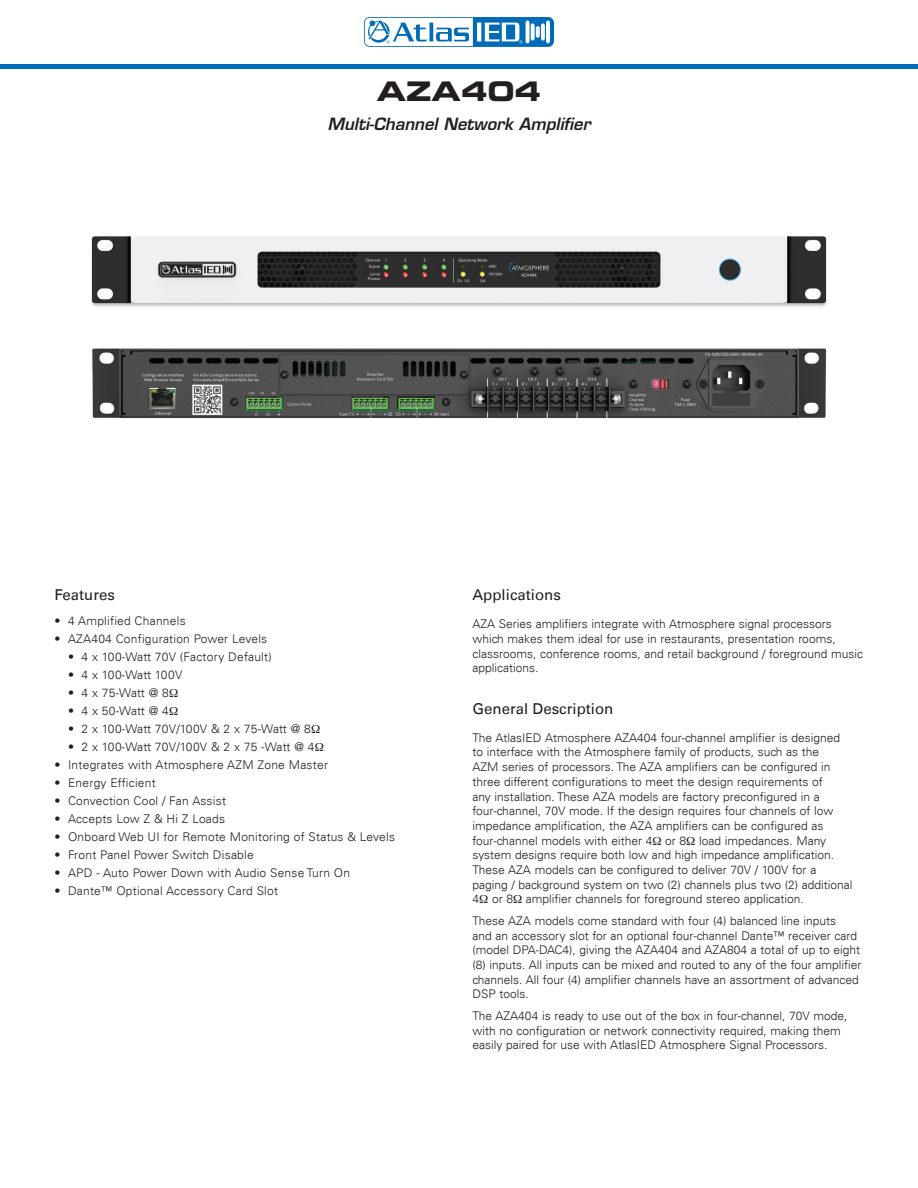
<style>
.page{position:relative;width:918px;height:1188px;background:#fff}
.page>*{position:absolute;margin:0;border:0;box-sizing:border-box;transform-origin:0 0}
.t1{font:27px "Eurostile LT Std Bold Ex 2";color:#231f20}
.t2{font:italic 600 16.5px "Eurostile LT Std";color:#231f20}
.t3{font:15px "Univers LT";color:#231f20}
.t4{font:300 12px/14.7px "Univers LT";color:#231f20}
.t5{font:300 12px "Univers LT";letter-spacing:.02em;color:#231f20}
</style>
<div class="page">
<hr style="left:0;top:64px;width:918px;height:4px;background:#006bb6">
<svg style="left:364px;top:17px;width:190px;height:30px"></svg>
<svg style="left:526px;top:21px;width:4px;height:22px"></svg>
<hr style="left:546px;top:21px;width:4px;height:22px;background:#fff;border-radius:2px">
<svg style="left:531px;top:23px;width:4px;height:18px"></svg>
<svg style="left:541px;top:23px;width:4px;height:18px"></svg>
<svg style="left:536px;top:26px;width:4px;height:12px"></svg>
<svg style="left:365px;top:18px;width:157px;height:28px"></svg>
<img style="left:91px;top:237px;width:736px;height:71px">
<img style="left:93px;top:236px;width:732px;height:67px">
<img style="left:93px;top:349px;width:733px;height:69px">
<h1 class="t1" style="left:377px;top:73px;width:166px">AZA404</h1>
<h2 class="t2" style="left:328px;top:113px;width:264px">Multi-Channel Network Amplifier</h2>
<p class="t3" style="left:55px;top:586px;width:62px">Features</p>
<p class="t5" style="left:55px;top:613px;width:133px">• 4 Amplified Channels</p>
<p class="t5" style="left:55px;top:631px;width:214px">• AZA404 Configuration Power Levels</p>
<p class="t5" style="left:68px;top:649px;width:205px">• 4 x 100-Watt 70V (Factory Default)</p>
<p class="t4" style="left:68px;top:667px;width:116px">• 4 x 100-Watt 100V</p>
<p class="t4" style="left:68px;top:685px;width:102px">• 4 x 75-Watt @ 8</p>
<p class="t4" style="left:68px;top:703px;width:102px">• 4 x 50-Watt @ 4</p>
<p class="t5" style="left:68px;top:721px;width:244px">• 2 x 100-Watt 70V/100V &amp; 2 x 75-Watt @ 8</p>
<p class="t5" style="left:68px;top:739px;width:248px">• 2 x 100-Watt 70V/100V &amp; 2 x 75 -Watt @ 4</p>
<p class="t5" style="left:55px;top:757px;width:275px">• Integrates with Atmosphere AZM Zone Master</p>
<p class="t5" style="left:55px;top:775px;width:103px">• Energy Efficient</p>
<p class="t5" style="left:55px;top:793px;width:173px">• Convection Cool / Fan Assist</p>
<p class="t5" style="left:55px;top:811px;width:172px">• Accepts Low Z &amp; Hi Z Loads</p>
<p class="t5" style="left:55px;top:829px;width:342px">• Onboard Web UI for Remote Monitoring of Status &amp; Levels</p>
<p class="t5" style="left:55px;top:847px;width:201px">• Front Panel Power Switch Disable</p>
<p class="t5" style="left:55px;top:865px;width:297px">• APD - Auto Power Down with Audio Sense Turn On</p>
<p class="t5" style="left:55px;top:883px;width:225px">• Dante™ Optional Accessory Card Slot</p>
<p class="t3" style="left:472px;top:586px;width:90px">Applications</p>
<p class="t4" style="left:472px;top:617px;width:392px">AZA Series amplifiers integrate with Atmosphere signal processors which makes them ideal for use in restaurants, presentation rooms, classrooms, conference rooms, and retail background / foreground music applications.</p>
<p class="t3" style="left:472px;top:699px;width:142px">General Description</p>
<p class="t4" style="left:472px;top:730px;width:382px">The AtlasIED Atmosphere AZA404 four-channel amplifier is designed to interface with the Atmosphere family of products, such as the<br>AZM series of processors. The AZA amplifiers can be configured in three different configurations to meet the design requirements of<br>any installation. These AZA models are factory preconfigured in a four-channel, 70V mode. If the design requires four channels of low impedance amplification, the AZA amplifiers can be configured as four-channel models with either 4 or 8 load impedances. Many system designs require both low and high impedance amplification.<br>These AZA models can be configured to deliver 70V / 100V for a paging / background system on two (2) channels plus two (2) additional 4 or 8 amplifier channels for foreground stereo application.</p>
<p class="t4" style="left:472px;top:913px;width:391px">These AZA models come standard with four (4) balanced line inputs<br>and an accessory slot for an optional four-channel Dante™ receiver card (model DPA-DAC4), giving the AZA404 and AZA804 a total of up to eight (8) inputs. All inputs can be mixed and routed to any of the four amplifier channels. All four (4) amplifier channels have an assortment of advanced DSP tools.</p>
<p class="t4" style="left:472px;top:1008px;width:376px">The AZA404 is ready to use out of the box in four-channel, 70V mode, with no configuration or network connectivity required, making them easily paired for use with AtlasIED Atmosphere Signal Processors.</p>
</div>
